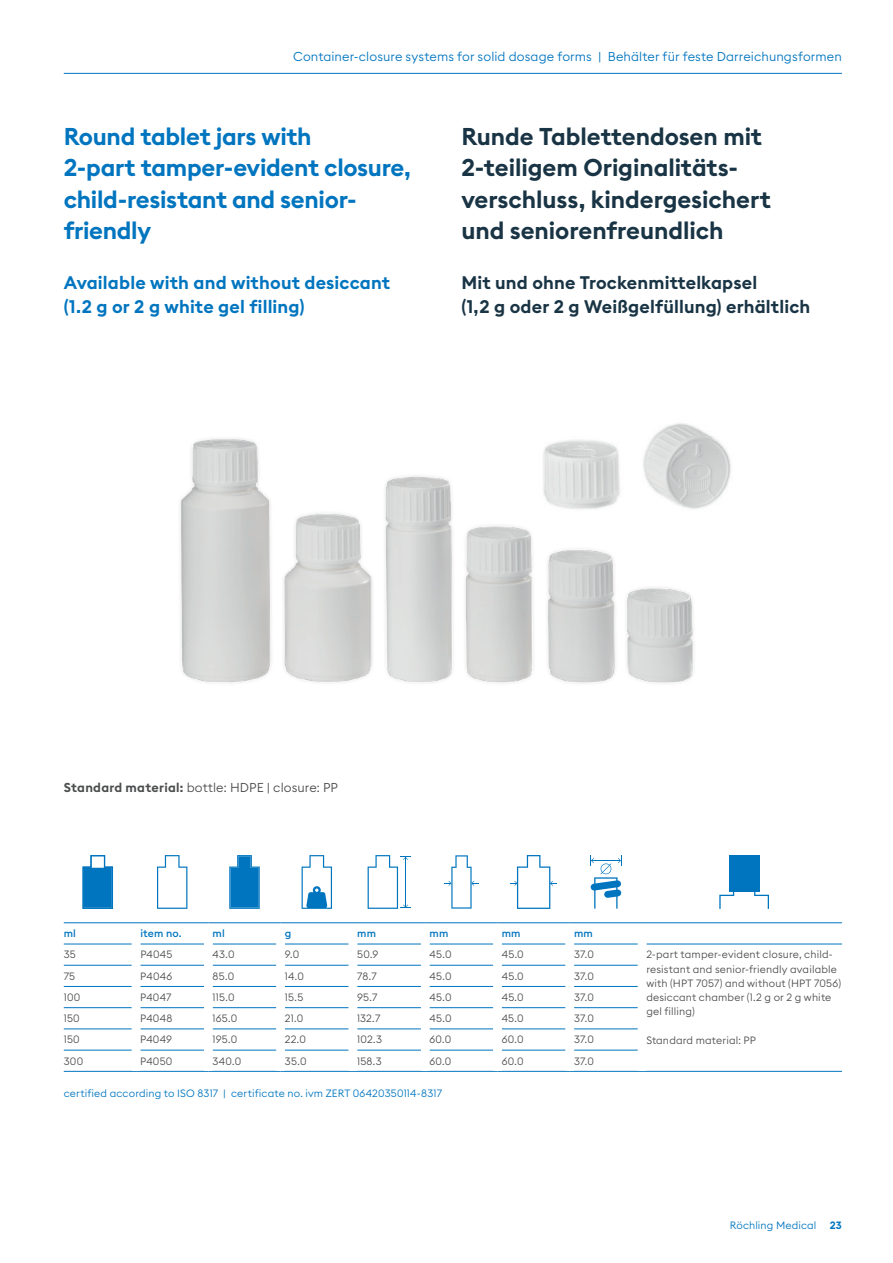
<style>
.page{position:relative;width:893px;height:1263px;background:#fff}
.page>*{position:absolute;margin:0;border:0;box-sizing:border-box;transform-origin:0 0}
.t1{font:600 24px/31.5px "Euclid Square";letter-spacing:-.005em;color:#193444}
.t2{font:600 24px/31.5px "Euclid Square";letter-spacing:-.015em;color:#0075bf}
.t3{font:600 18px/24px "Euclid Square";letter-spacing:.01em;color:#193444}
.t4{font:600 18px/24px "Euclid Square";letter-spacing:.01em;color:#0075bf}
.t5{font:300 12.75px "Euclid Square";letter-spacing:.01em;color:#0075bf}
.t6{font:300 12.75px "Euclid Square";letter-spacing:.005em;color:#4b4c4d}
.t7{font:300 10.5px/14.2px "Euclid Square";letter-spacing:.015em;color:#4b4c4d}
.t8{font:300 10.5px "Euclid Square";letter-spacing:.015em;color:#0075bf}
.t9{font:500 10.5px "Euclid Square";letter-spacing:.02em;color:#0075bf}
.t10{font:600 10.5px "Euclid Square";color:#0075bf}
.s1{font-weight:600}
</style>
<div class="page">
<hr style="left:64px;top:73px;width:778px;height:1px;background:#0075bf">
<img style="left:180px;top:438px;width:513px;height:245px">
<img style="left:534px;top:423px;width:197px;height:99px">
<hr style="left:642px;top:1071px;width:200px;height:1px;background:#0075bf">
<hr style="left:64px;top:1071px;width:72px;height:1px;background:#0075bf">
<hr style="left:136px;top:1071px;width:72px;height:1px;background:#0075bf">
<hr style="left:208px;top:1071px;width:73px;height:1px;background:#0075bf">
<hr style="left:281px;top:1071px;width:72px;height:1px;background:#0075bf">
<hr style="left:353px;top:1071px;width:72px;height:1px;background:#0075bf">
<hr style="left:425px;top:1071px;width:72px;height:1px;background:#0075bf">
<hr style="left:497px;top:1071px;width:73px;height:1px;background:#0075bf">
<hr style="left:570px;top:1071px;width:72px;height:1px;background:#0075bf">
<hr style="left:64px;top:965px;width:68px;height:1px;background:#0075bf">
<hr style="left:140px;top:965px;width:64px;height:1px;background:#0075bf">
<hr style="left:213px;top:965px;width:63px;height:1px;background:#0075bf">
<hr style="left:285px;top:965px;width:64px;height:1px;background:#0075bf">
<hr style="left:357px;top:965px;width:64px;height:1px;background:#0075bf">
<hr style="left:429px;top:965px;width:64px;height:1px;background:#0075bf">
<hr style="left:502px;top:965px;width:63px;height:1px;background:#0075bf">
<hr style="left:574px;top:965px;width:64px;height:1px;background:#0075bf">
<hr style="left:64px;top:986px;width:68px;height:1px;background:#0075bf">
<hr style="left:140px;top:986px;width:64px;height:1px;background:#0075bf">
<hr style="left:213px;top:986px;width:63px;height:1px;background:#0075bf">
<hr style="left:285px;top:986px;width:64px;height:1px;background:#0075bf">
<hr style="left:357px;top:986px;width:64px;height:1px;background:#0075bf">
<hr style="left:429px;top:986px;width:64px;height:1px;background:#0075bf">
<hr style="left:502px;top:986px;width:63px;height:1px;background:#0075bf">
<hr style="left:574px;top:986px;width:64px;height:1px;background:#0075bf">
<hr style="left:64px;top:1007px;width:68px;height:1px;background:#0075bf">
<hr style="left:140px;top:1007px;width:64px;height:1px;background:#0075bf">
<hr style="left:213px;top:1007px;width:63px;height:1px;background:#0075bf">
<hr style="left:285px;top:1007px;width:64px;height:1px;background:#0075bf">
<hr style="left:357px;top:1007px;width:64px;height:1px;background:#0075bf">
<hr style="left:429px;top:1007px;width:64px;height:1px;background:#0075bf">
<hr style="left:502px;top:1007px;width:63px;height:1px;background:#0075bf">
<hr style="left:574px;top:1007px;width:64px;height:1px;background:#0075bf">
<hr style="left:64px;top:1029px;width:68px;height:1px;background:#0075bf">
<hr style="left:140px;top:1029px;width:64px;height:1px;background:#0075bf">
<hr style="left:213px;top:1029px;width:63px;height:1px;background:#0075bf">
<hr style="left:285px;top:1029px;width:64px;height:1px;background:#0075bf">
<hr style="left:357px;top:1029px;width:64px;height:1px;background:#0075bf">
<hr style="left:429px;top:1029px;width:64px;height:1px;background:#0075bf">
<hr style="left:502px;top:1029px;width:63px;height:1px;background:#0075bf">
<hr style="left:574px;top:1029px;width:64px;height:1px;background:#0075bf">
<hr style="left:64px;top:1050px;width:68px;height:1px;background:#0075bf">
<hr style="left:140px;top:1050px;width:64px;height:1px;background:#0075bf">
<hr style="left:213px;top:1050px;width:63px;height:1px;background:#0075bf">
<hr style="left:285px;top:1050px;width:64px;height:1px;background:#0075bf">
<hr style="left:357px;top:1050px;width:64px;height:1px;background:#0075bf">
<hr style="left:429px;top:1050px;width:64px;height:1px;background:#0075bf">
<hr style="left:502px;top:1050px;width:63px;height:1px;background:#0075bf">
<hr style="left:574px;top:1050px;width:64px;height:1px;background:#0075bf">
<hr style="left:64px;top:943px;width:68px;height:1px;background:#0075bf">
<hr style="left:140px;top:943px;width:64px;height:1px;background:#0075bf">
<hr style="left:213px;top:943px;width:63px;height:1px;background:#0075bf">
<hr style="left:285px;top:943px;width:64px;height:1px;background:#0075bf">
<hr style="left:357px;top:943px;width:64px;height:1px;background:#0075bf">
<hr style="left:429px;top:943px;width:64px;height:1px;background:#0075bf">
<hr style="left:502px;top:943px;width:63px;height:1px;background:#0075bf">
<hr style="left:574px;top:943px;width:64px;height:1px;background:#0075bf">
<hr style="left:646px;top:943px;width:196px;height:1px;background:#0075bf">
<hr style="left:64px;top:922px;width:72px;height:1px;background:#0075bf">
<hr style="left:136px;top:922px;width:72px;height:1px;background:#0075bf">
<hr style="left:208px;top:922px;width:73px;height:1px;background:#0075bf">
<hr style="left:281px;top:922px;width:72px;height:1px;background:#0075bf">
<hr style="left:353px;top:922px;width:72px;height:1px;background:#0075bf">
<hr style="left:425px;top:922px;width:72px;height:1px;background:#0075bf">
<hr style="left:497px;top:922px;width:73px;height:1px;background:#0075bf">
<hr style="left:570px;top:922px;width:72px;height:1px;background:#0075bf">
<hr style="left:642px;top:922px;width:200px;height:1px;background:#0075bf">
<svg style="left:83px;top:855px;width:30px;height:54px"></svg>
<svg style="left:157px;top:855px;width:30px;height:54px"></svg>
<svg style="left:229px;top:855px;width:31px;height:54px;background:#2689c8"></svg>
<svg style="left:302px;top:855px;width:30px;height:54px"></svg>
<svg style="left:368px;top:855px;width:43px;height:54px"></svg>
<svg style="left:444px;top:855px;width:35px;height:53px"></svg>
<svg style="left:510px;top:855px;width:47px;height:54px"></svg>
<svg style="left:590px;top:855px;width:32px;height:53px"></svg>
<svg style="left:719px;top:882px;width:50px;height:27px"></svg>
<div style="left:729px;top:855px;width:30px;height:36px;background:#0075bf"></div>
<p class="t5" style="left:293px;top:49px;width:550px">Container-closure systems for solid dosage forms | Behälter für feste Darreichungsformen</p>
<h1 class="t2" style="left:64px;top:121px;width:349px">Round tablet jars with<br>2-part tamper-evident closure, child-resistant and senior&shy;friendly</h1>
<h2 class="t4" style="left:64px;top:271px;width:328px">Available with and without desiccant (1.2 g or 2 g white gel filling)</h2>
<h1 class="t1" style="left:461px;top:121px;width:311px">Runde Tablettendosen mit<br>2-teiligem Originalitäts&shy;verschluss, kindergesichert und seniorenfreundlich</h1>
<h2 class="t3" style="left:461px;top:271px;width:351px">Mit und ohne Trockenmittelkapsel<br>(1,2 g oder 2 g Weißgelfüllung) erhältlich</h2>
<p class="t6" style="left:64px;top:779px;width:276px"><span class="s1">Standard material:</span> bottle: HDPE | closure: PP</p>
<p class="t9" style="left:64px;top:927px;width:14px">ml</p>
<p class="t9" style="left:140px;top:927px;width:43px">item no.</p>
<p class="t9" style="left:213px;top:927px;width:14px">ml</p>
<p class="t9" style="left:285px;top:927px;width:8px">g</p>
<p class="t9" style="left:357px;top:927px;width:20px">mm</p>
<p class="t9" style="left:429px;top:927px;width:20px">mm</p>
<p class="t9" style="left:502px;top:927px;width:20px">mm</p>
<p class="t9" style="left:574px;top:927px;width:20px">mm</p>
<p class="t7" style="left:64px;top:947px;width:14px">35</p>
<p class="t7" style="left:140px;top:947px;width:33px">P4045</p>
<p class="t7" style="left:213px;top:947px;width:24px">43.0</p>
<p class="t7" style="left:285px;top:947px;width:16px">9.0</p>
<p class="t7" style="left:357px;top:947px;width:23px">50.9</p>
<p class="t7" style="left:429px;top:947px;width:24px">45.0</p>
<p class="t7" style="left:502px;top:947px;width:24px">45.0</p>
<p class="t7" style="left:574px;top:947px;width:21px">37.0</p>
<p class="t7" style="left:646px;top:947px;width:196px">2-part tamper-evident closure, child&shy;resistant and senior-friendly available with (HPT 7057) and without (HPT 7056) desiccant chamber (1.2 g or 2 g white gel filling)</p>
<p class="t7" style="left:646px;top:1033px;width:111px">Standard material: PP</p>
<p class="t7" style="left:64px;top:969px;width:13px">75</p>
<p class="t7" style="left:140px;top:969px;width:34px">P4046</p>
<p class="t7" style="left:213px;top:969px;width:23px">85.0</p>
<p class="t7" style="left:285px;top:969px;width:21px">14.0</p>
<p class="t7" style="left:357px;top:969px;width:21px">78.7</p>
<p class="t7" style="left:429px;top:969px;width:24px">45.0</p>
<p class="t7" style="left:502px;top:969px;width:24px">45.0</p>
<p class="t7" style="left:574px;top:969px;width:21px">37.0</p>
<p class="t7" style="left:64px;top:990px;width:18px">100</p>
<p class="t7" style="left:140px;top:990px;width:33px">P4047</p>
<p class="t7" style="left:213px;top:990px;width:23px">115.0</p>
<p class="t7" style="left:285px;top:990px;width:20px">15.5</p>
<p class="t7" style="left:357px;top:990px;width:22px">95.7</p>
<p class="t7" style="left:429px;top:990px;width:24px">45.0</p>
<p class="t7" style="left:502px;top:990px;width:24px">45.0</p>
<p class="t7" style="left:574px;top:990px;width:21px">37.0</p>
<p class="t7" style="left:64px;top:1011px;width:17px">150</p>
<p class="t7" style="left:140px;top:1011px;width:34px">P4048</p>
<p class="t7" style="left:213px;top:1011px;width:26px">165.0</p>
<p class="t7" style="left:285px;top:1011px;width:20px">21.0</p>
<p class="t7" style="left:357px;top:1011px;width:25px">132.7</p>
<p class="t7" style="left:429px;top:1011px;width:24px">45.0</p>
<p class="t7" style="left:502px;top:1011px;width:24px">45.0</p>
<p class="t7" style="left:574px;top:1011px;width:21px">37.0</p>
<p class="t7" style="left:64px;top:1032px;width:17px">150</p>
<p class="t7" style="left:140px;top:1032px;width:33px">P4049</p>
<p class="t7" style="left:213px;top:1032px;width:26px">195.0</p>
<p class="t7" style="left:285px;top:1032px;width:23px">22.0</p>
<p class="t7" style="left:357px;top:1032px;width:26px">102.3</p>
<p class="t7" style="left:429px;top:1032px;width:23px">60.0</p>
<p class="t7" style="left:502px;top:1032px;width:23px">60.0</p>
<p class="t7" style="left:574px;top:1032px;width:21px">37.0</p>
<p class="t7" style="left:64px;top:1053px;width:21px">300</p>
<p class="t7" style="left:140px;top:1053px;width:34px">P4050</p>
<p class="t7" style="left:213px;top:1053px;width:30px">340.0</p>
<p class="t7" style="left:285px;top:1053px;width:23px">35.0</p>
<p class="t7" style="left:357px;top:1053px;width:26px">158.3</p>
<p class="t7" style="left:429px;top:1053px;width:23px">60.0</p>
<p class="t7" style="left:502px;top:1053px;width:23px">60.0</p>
<p class="t7" style="left:574px;top:1053px;width:21px">37.0</p>
<p class="t8" style="left:64px;top:1087px;width:380px">certified according to ISO 8317 | certificate no. ivm ZERT 06420350114-8317</p>
<p class="t8" style="left:730px;top:1218px;width:88px">Röchling Medical</p>
<p class="t10" style="left:830px;top:1218px;width:14px">23</p>
</div>
